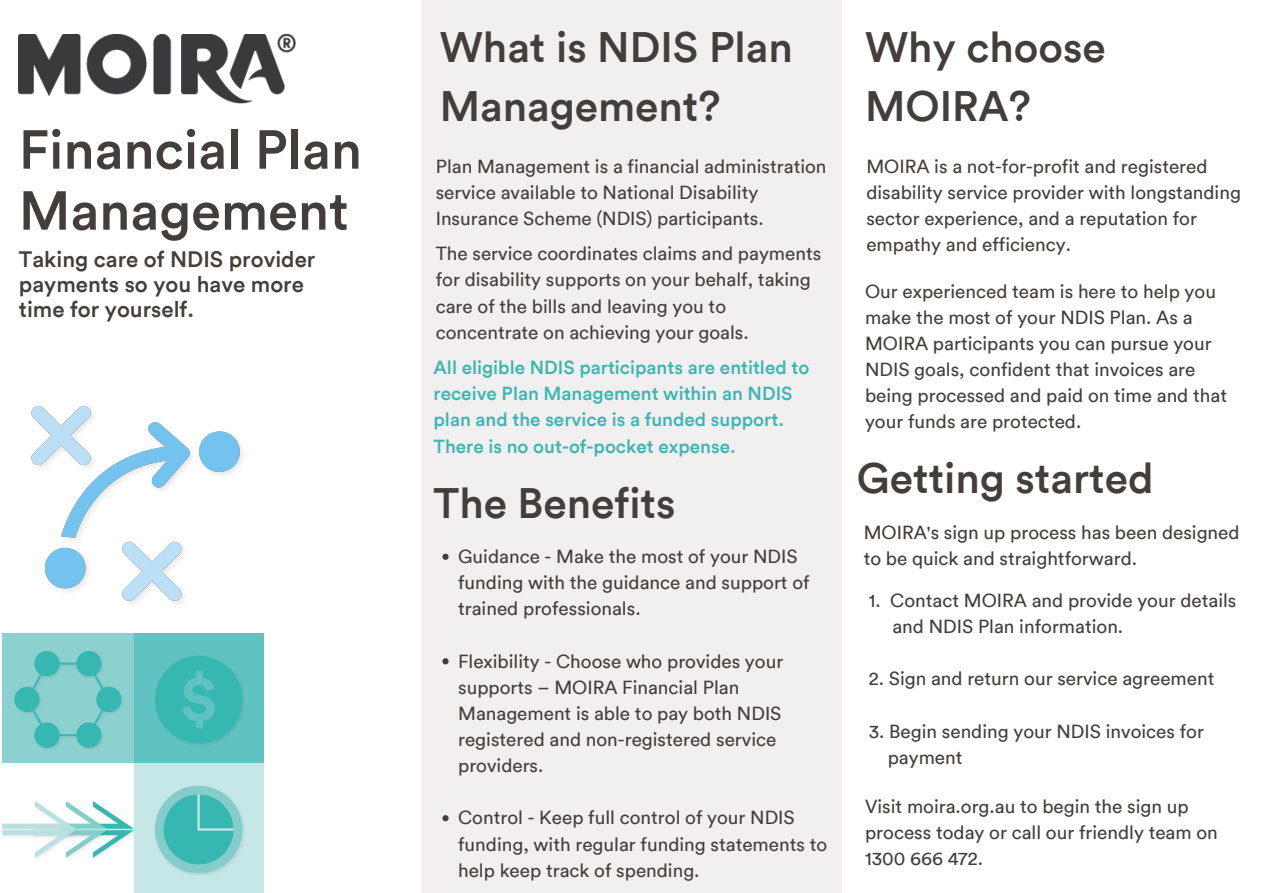
<style>
.page{position:relative;width:1263px;height:893px;background:#fff}
.page>*{position:absolute;margin:0;border:0;box-sizing:border-box;transform-origin:0 0}
.t1{font:500 54.22px/61px "Circular";color:#433e3a}
.t2{font:500 42.53px/59.3px "Circular";color:#433e3a}
.t3{font:500 22.27px/24.9px "Circular";color:#433e3a}
.t4{font:18.9px/26.1px "Circular";color:#433e3a}
.t5{font:500 18.9px/26.1px "Circular";color:#3cb6b2}
</style>
<div class="page">
<img style="left:2px;top:406px;width:261px;height:228px">
<img style="left:19px;top:35px;width:277px;height:69px">
<div style="left:421px;top:0;width:421px;height:892px;background:#f1efef"></div>
<svg style="left:442px;top:553px;width:7px;height:7px"></svg>
<svg style="left:442px;top:658px;width:7px;height:6px"></svg>
<svg style="left:442px;top:815px;width:7px;height:6px"></svg>
<img style="left:134px;top:634px;width:130px;height:129px">
<img style="left:2px;top:634px;width:132px;height:129px">
<img style="left:134px;top:763px;width:130px;height:130px">
<img style="left:2px;top:763px;width:132px;height:95px">
<h1 class="t1" style="left:19px;top:118px;width:345px">Financial Plan<br>Management</h1>
<p class="t3" style="left:19px;top:247px;width:298px">Taking care of NDIS provider payments so you have more time for yourself.</p>
<h2 class="t2" style="left:440px;top:17px;width:355px">What is NDIS Plan<br>Management?</h2>
<p class="t4" style="left:436px;top:153px;width:392px">Plan Management is a financial administration service available to National Disability<br>Insurance Scheme (NDIS) participants.</p>
<p class="t4" style="left:436px;top:240px;width:387px">The service coordinates claims and payments for disability supports on your behalf, taking care of the bills and leaving you to concentrate on achieving your goals.</p>
<p class="t5" style="left:433px;top:354px;width:377px">All eligible NDIS participants are entitled to receive Plan Management within an NDIS plan and the service is a funded support.<br>There is no out-of-pocket expense.</p>
<h2 class="t2" style="left:433px;top:473px;width:244px">The Benefits</h2>
<p class="t4" style="left:458px;top:543px;width:353px">Guidance - Make the most of your NDIS funding with the guidance and support of trained professionals.</p>
<p class="t4" style="left:458px;top:647px;width:327px">Flexibility - Choose who provides your supports – MOIRA Financial Plan<br>Management is able to pay both NDIS registered and non-registered service providers.</p>
<p class="t4" style="left:458px;top:804px;width:371px">Control - Keep full control of your NDIS funding, with regular funding statements to help keep track of spending.</p>
<h2 class="t2" style="left:865px;top:17px;width:242px">Why choose<br>MOIRA?</h2>
<p class="t4" style="left:866px;top:153px;width:376px">MOIRA is a not-for-profit and registered disability service provider with longstanding sector experience, and a reputation for empathy and efficiency.</p>
<p class="t4" style="left:865px;top:278px;width:363px">Our experienced team is here to help you make the most of your NDIS Plan. As a MOIRA participants you can pursue your NDIS goals, confident that invoices are being processed and paid on time and that your funds are protected.</p>
<h2 class="t2" style="left:857px;top:447px;width:298px">Getting started</h2>
<p class="t4" style="left:864px;top:519px;width:377px">MOIRA's sign up process has been designed to be quick and straightforward.</p>
<p class="t4" style="left:892px;top:587px;width:346px;text-indent:-24px">1. Contact MOIRA and provide your details and NDIS Plan information.</p>
<p class="t4" style="left:869px;top:665px;width:347px">2. Sign and return our service agreement</p>
<p class="t4" style="left:888px;top:718px;width:318px;text-indent:-19px">3. Begin sending your NDIS invoices for payment</p>
<p class="t4" style="left:865px;top:792px;width:354px">Visit moira.org.au to begin the sign up process today or call our friendly team on<br>1300 666 472.</p>
</div>
